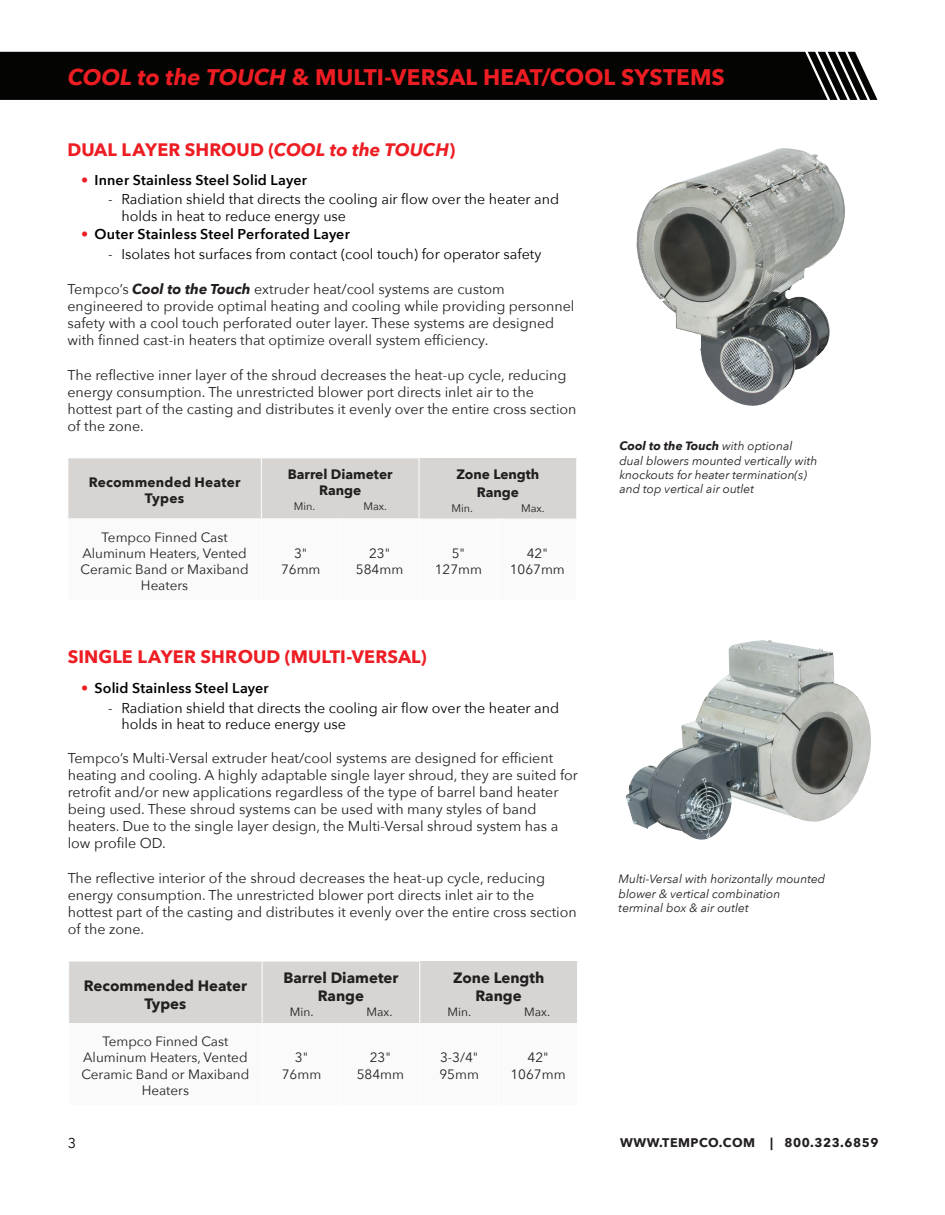
<style>
.page{position:relative;width:945px;height:1215px;background:#fff}
.page>*{position:absolute;margin:0;border:0;box-sizing:border-box;transform-origin:0 0}
.t1{font:700 22.5px "Avenir Next";letter-spacing:.005em;color:#ee1d23}
.t2{font:700 18px "Avenir Next";letter-spacing:.005em;color:#ed1d23}
.t3{font:700 15px/18px "Avenir Next";color:#231f20;text-align:center}
.t4{font:14.25px/17.1px "Avenir Next";color:#231f20}
.t5{font:14.25px/16.5px "Avenir Next";color:#000}
.t6{font:600 14.25px "Avenir Next";letter-spacing:.01em;color:#000}
.t7{font:700 13.65px/16.4px "Avenir Next";color:#231f20;text-align:center}
.t8{font:13.5px/16.2px "Avenir Next";color:#231f20;text-align:center}
.t9{font:700 12.45px "Avenir Next";letter-spacing:.04em;color:#231f20}
.t10{font:italic 12px/14.4px "Avenir Next";color:#231f20}
.t11{font:12px "Avenir Next";color:#231f20}
.t12{font:10.95px "Avenir Next";color:#231f20}
.s1{font-style:italic}
.s2{color:#ed1d23}
.s3{font-weight:700;font-style:italic}
.s4{font-weight:700}
</style>
<div class="page">
<div style="left:69px;top:458px;width:507px;height:61px;background:#d7d4d2"></div>
<hr style="left:261px;top:458px;width:1px;height:61px;background:#fff">
<hr style="left:419px;top:458px;width:1px;height:61px;background:#fff">
<div style="left:0;top:52px;width:877px;height:48px;background:#040503"></div>
<div style="left:69px;top:962px;width:508px;height:61px;background:#d7d4d2"></div>
<hr style="left:262px;top:962px;width:1px;height:61px;background:#fff">
<hr style="left:419px;top:962px;width:1px;height:61px;background:#fff">
<img style="left:625px;top:640px;width:246px;height:200px">
<img style="left:636px;top:148px;width:209px;height:258px">
<h1 class="t1" style="left:68px;top:58px;width:659px"><span class="s1">COOL to the TOUCH</span> &amp; MULTI-VERSAL HEAT/COOL SYSTEMS</h1>
<p class="t2" style="left:67px;top:134px;width:389px">DUAL LAYER SHROUD (<span class="s1">COOL to the TOUCH</span>)</p>
<p class="t6" style="left:81px;top:167px;width:227px"><span class="s2">•</span> Inner Stainless Steel Solid Layer</p>
<p class="t5" style="left:122px;top:191px;width:439px;text-indent:-14px">- Radiation shield that directs the cooling air flow over the heater and holds in heat to reduce energy use</p>
<p class="t6" style="left:81px;top:222px;width:270px"><span class="s2">•</span> Outer Stainless Steel Perforated Layer</p>
<p class="t5" style="left:108px;top:245px;width:435px">- Isolates hot surfaces from contact (cool touch) for operator safety</p>
<p class="t4" style="left:68px;top:280px;width:509px">Tempco’s <span class="s3">Cool to the Touch</span> extruder heat/cool systems are custom engineered to provide optimal heating and cooling while providing personnel safety with a cool touch perforated outer layer. These systems are designed with finned cast-in heaters that optimize overall system efficiency.</p>
<p class="t4" style="left:68px;top:365px;width:511px">The reflective inner layer of the shroud decreases the heat-up cycle, reducing energy consumption. The unrestricted blower port directs inlet air to the hottest part of the casting and distributes it evenly over the entire cross section of the zone.</p>
<p class="t7" style="left:89px;top:474px;width:153px">Recommended Heater<br>Types</p>
<p class="t7" style="left:288px;top:466px;width:106px">Barrel Diameter<br>Range</p>
<p class="t12" style="left:294px;top:497px;width:23px">Min.</p>
<p class="t12" style="left:363px;top:497px;width:25px">Max.</p>
<p class="t7" style="left:456px;top:465px;width:85px;line-height:18px">Zone Length<br>Range</p>
<p class="t12" style="left:451px;top:499px;width:23px">Min.</p>
<p class="t12" style="left:521px;top:499px;width:25px">Max.</p>
<p class="t8" style="left:81px;top:528px;width:170px">Tempco Finned Cast<br>Aluminum Heaters, Vented<br>Ceramic Band or Maxiband<br>Heaters</p>
<p class="t8" style="left:281px;top:545px;width:41px">3"<br>76mm</p>
<p class="t8" style="left:356px;top:545px;width:49px">23"<br>584mm</p>
<p class="t8" style="left:435px;top:545px;width:49px">5"<br>127mm</p>
<p class="t8" style="left:510px;top:545px;width:57px">42"<br>1067mm</p>
<p class="t2" style="left:68px;top:642px;width:360px">SINGLE LAYER SHROUD (MULTI-VERSAL)</p>
<p class="t6" style="left:81px;top:676px;width:189px"><span class="s2">•</span> Solid Stainless Steel Layer</p>
<p class="t5" style="left:122px;top:699px;width:439px;text-indent:-14px">- Radiation shield that directs the cooling air flow over the heater and holds in heat to reduce energy use</p>
<p class="t4" style="left:68px;top:749px;width:512px">Tempco’s Multi-Versal extruder heat/cool systems are designed for efficient heating and cooling. A highly adaptable single layer shroud, they are suited for retrofit and/or new applications regardless of the type of barrel band heater being used. These shroud systems can be used with many styles of band heaters. Due to the single layer design, the Multi-Versal shroud system has a low profile OD.</p>
<p class="t4" style="left:68px;top:868px;width:511px">The reflective interior of the shroud decreases the heat-up cycle, reducing energy consumption. The unrestricted blower port directs inlet air to the hottest part of the casting and distributes it evenly over the entire cross section of the zone.</p>
<p class="t3" style="left:84px;top:976px;width:165px">Recommended Heater<br>Types</p>
<p class="t3" style="left:283px;top:969px;width:117px">Barrel Diameter<br>Range</p>
<p class="t11" style="left:290px;top:1002px;width:25px">Min.</p>
<p class="t11" style="left:366px;top:1002px;width:27px">Max.</p>
<p class="t3" style="left:453px;top:969px;width:93px">Zone Length<br>Range</p>
<p class="t11" style="left:448px;top:1002px;width:25px">Min.</p>
<p class="t11" style="left:524px;top:1002px;width:27px">Max.</p>
<p class="t8" style="left:81px;top:1033px;width:170px">Tempco Finned Cast<br>Aluminum Heaters, Vented<br>Ceramic Band or Maxiband<br>Heaters</p>
<p class="t8" style="left:282px;top:1049px;width:41px">3"<br>76mm</p>
<p class="t8" style="left:357px;top:1049px;width:49px">23"<br>584mm</p>
<p class="t8" style="left:439px;top:1049px;width:41px;text-align:left">3-3/4"<br>95mm</p>
<p class="t8" style="left:510px;top:1049px;width:57px">42"<br>1067mm</p>
<p class="t10" style="left:619px;top:438px;width:199px"><span class="s4">Cool to the Touch</span> with optional dual blowers mounted vertically with knockouts for heater termination(s) and top vertical air outlet</p>
<p class="t10" style="left:619px;top:872px;width:208px">Multi-Versal with horizontally mounted blower &amp; vertical combination terminal box &amp; air outlet</p>
<p class="t5" style="left:68px;top:1134px;width:10px">3</p>
<p class="t9" style="left:620px;top:1132px;width:260px">WWW.TEMPCO.COM | 800.323.6859</p>
</div>
